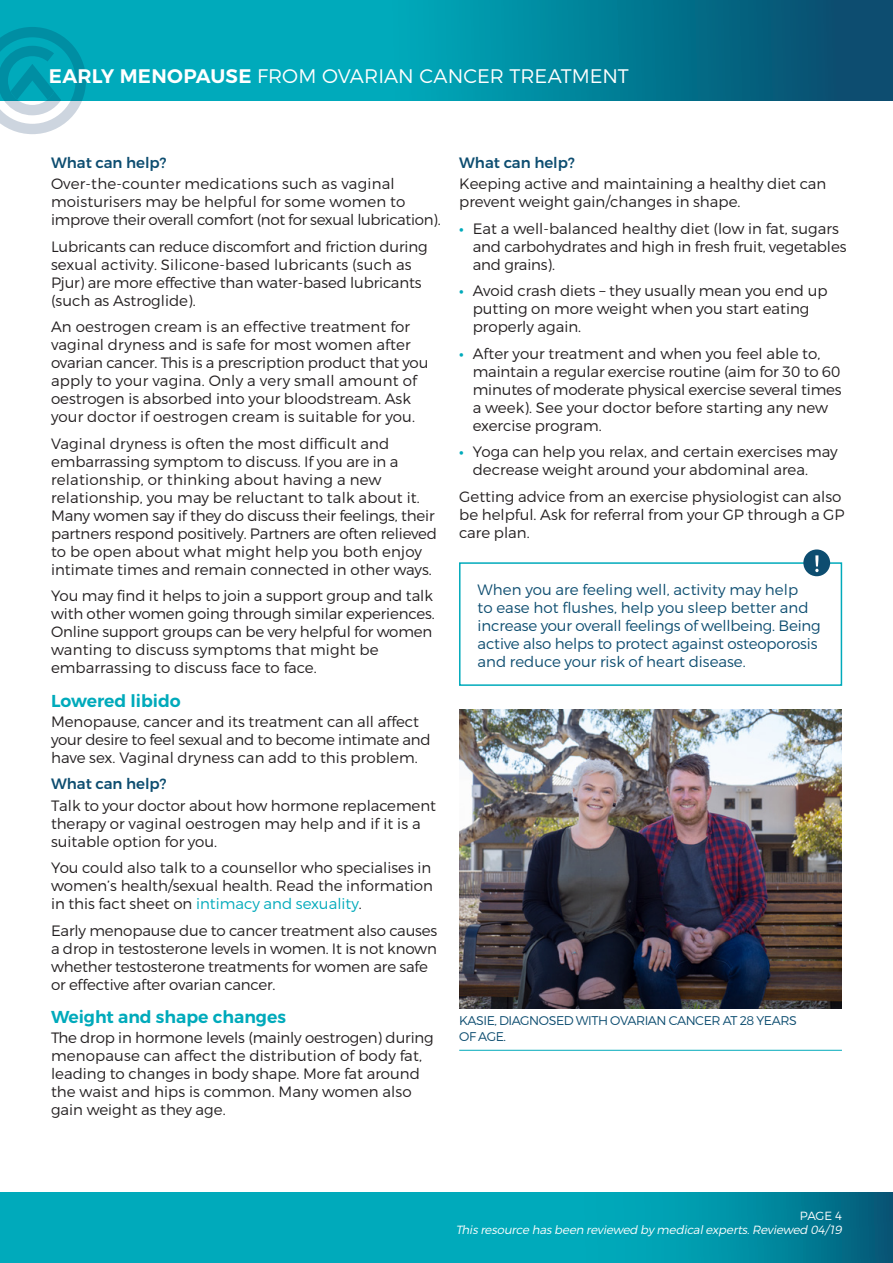
<style>
.page{position:relative;width:893px;height:1263px;background:#fff}
.page>*{position:absolute;margin:0;border:0;box-sizing:border-box;transform-origin:0 0}
.t1{font:300 19.65px "Montserrat";color:#fff}
.Subhead_2{font:600 17.25px "Montserrat";color:#0ab}
.Body_OCA{font:300 15px/18px "Montserrat";color:#231f20}
.Body_OCA-2{font:300 15px/18px "Montserrat";letter-spacing:-.01em;color:#0d4d70}
.Subhead_3{font:500 15px "Montserrat";color:#0d4d70}
.t2{font:300 12.6px/15.1px "Montserrat";letter-spacing:-.035em;color:#0d4d70}
.Body_OCA-3{font:italic 300 11.85px "Montserrat";color:#fff}
.t3{font:300 11.85px "Montserrat";color:#fff}
.s1{font-weight:600}
.s2{color:#0ab}
.s3{font-weight:600;color:#0ab}
</style>
<div class="page">
<div style="left:0;top:0;width:893px;height:101px;background:#0ab"></div>
<div style="left:296px;top:0;width:597px;height:101px;background:linear-gradient(to right,#00b8c6,#09476a)"></div>
<div style="left:0;top:1193px;width:893px;height:70px;background:#0ab"></div>
<svg style="left:677px;top:1193px;width:216px;height:70px"></svg>
<svg style="left:0;top:27px;width:86px;height:107px"></svg>
<img style="left:459px;top:710px;width:383px;height:61px">
<img style="left:459px;top:771px;width:383px;height:237px">
<hr style="left:459px;top:1050px;width:383px;height:1px;background:#0ab">
<div style="left:459px;top:562px;width:383px;height:124px;border:2px solid #0ab"></div>
<div style="left:803px;top:549px;width:27px;height:27px;background:#0d4d70;border-radius:50%"></div>
<svg style="left:815px;top:555px;width:4px;height:17px"></svg>
<p class="t1" style="left:49px;top:60px;width:581px"><span class="s1">EARLY MENOPAUSE</span> FROM OVARIAN CANCER TREATMENT</p>
<p class="Subhead_3" style="left:51px;top:150px;width:117px">What can help?</p>
<p class="Body_OCA" style="left:51px;top:173px;width:391px">Over-the-counter medications such as vaginal moisturisers may be helpful for some women to improve their overall comfort (not for sexual lubrication).</p>
<p class="Body_OCA" style="left:51px;top:236px;width:378px">Lubricants can reduce discomfort and friction during sexual activity. Silicone-based lubricants (such as Pjur) are more effective than water-based lubricants (such as Astroglide).</p>
<p class="Body_OCA" style="left:51px;top:316px;width:379px">An oestrogen cream is an effective treatment for vaginal dryness and is safe for most women after ovarian cancer. This is a prescription product that you apply to your vagina. Only a very small amount of oestrogen is absorbed into your bloodstream. Ask your doctor if oestrogen cream is suitable for you.</p>
<p class="Body_OCA" style="left:51px;top:433px;width:387px">Vaginal dryness is often the most difficult and embarrassing symptom to discuss. If you are in a relationship, or thinking about having a new relationship, you may be reluctant to talk about it.<br>Many women say if they do discuss their feelings, their partners respond positively. Partners are often relieved to be open about what might help you both enjoy intimate times and remain connected in other ways.</p>
<p class="Body_OCA" style="left:51px;top:585px;width:385px">You may find it helps to join a support group and talk with other women going through similar experiences.<br>Online support groups can be very helpful for women wanting to discuss symptoms that might be embarrassing to discuss face to face.</p>
<p class="Subhead_2" style="left:51px;top:686px;width:131px">Lowered libido</p>
<p class="Body_OCA" style="left:51px;top:711px;width:381px">Menopause, cancer and its treatment can all affect your desire to feel sexual and to become intimate and have sex. Vaginal dryness can add to this problem.</p>
<p class="Subhead_3" style="left:51px;top:772px;width:117px">What can help?</p>
<p class="Body_OCA" style="left:51px;top:795px;width:386px">Talk to your doctor about how hormone replacement therapy or vaginal oestrogen may help and if it is a suitable option for you.</p>
<p class="Body_OCA" style="left:51px;top:857px;width:383px;text-align:justify">You could also talk to a counsellor who specialises in women’s health/sexual health. Read the information in this fact sheet on <span class="s2">intimacy and sexuality</span>.</p>
<p class="Body_OCA" style="left:51px;top:920px;width:388px">Early menopause due to cancer treatment also causes a drop in testosterone levels in women. It is not known whether testosterone treatments for women are safe or effective after ovarian cancer.</p>
<p class="Subhead_2" style="left:51px;top:1003px;width:236px">Weight and shape changes</p>
<p class="Body_OCA" style="left:51px;top:1027px;width:384px">The drop in hormone levels (mainly oestrogen) during menopause can affect the distribution of body fat, leading to changes in body shape. More fat around the waist and hips is common. Many women also gain weight as they age.</p>
<p class="Subhead_3" style="left:459px;top:150px;width:117px">What can help?</p>
<p class="Body_OCA" style="left:459px;top:173px;width:368px">Keeping active and maintaining a healthy diet can prevent weight gain/changes in shape.</p>
<p class="Body_OCA" style="left:473px;top:218px;width:375px;text-indent:-14px"><span class="s3">•</span> Eat a well-balanced healthy diet (low in fat, sugars and carbohydrates and high in fresh fruit, vegetables and grains).</p>
<p class="Body_OCA" style="left:473px;top:280px;width:356px;text-indent:-14px"><span class="s3">•</span> Avoid crash diets – they usually mean you end up putting on more weight when you start eating properly again.</p>
<p class="Body_OCA" style="left:473px;top:343px;width:370px;text-indent:-14px"><span class="s3">•</span> After your treatment and when you feel able to, maintain a regular exercise routine (aim for 30 to 60 minutes of moderate physical exercise several times a week). See your doctor before starting any new exercise program.</p>
<p class="Body_OCA" style="left:473px;top:441px;width:366px;text-indent:-14px"><span class="s3">•</span> Yoga can help you relax, and certain exercises may decrease weight around your abdominal area.</p>
<p class="Body_OCA" style="left:459px;top:486px;width:387px">Getting advice from an exercise physiologist can also be helpful. Ask for referral from your GP through a GP care plan.</p>
<p class="Body_OCA-2" style="left:478px;top:580px;width:345px">When you are feeling well, activity may help<br>to ease hot flushes, help you sleep better and increase your overall feelings of wellbeing. Being active also helps to protect against osteoporosis and reduce your risk of heart disease.</p>
<p class="t2" style="left:459px;top:1012px;width:339px">KASIE, DIAGNOSED WITH OVARIAN CANCER AT 28 YEARS<br>OF AGE.</p>
<p class="t3" style="left:800px;top:1206px;width:44px">PAGE 4</p>
<p class="Body_OCA-3" style="left:456px;top:1221px;width:391px">Thisresource hasbeen reviewed by medicalexperts.Reviewed 04/19</p>
</div>
